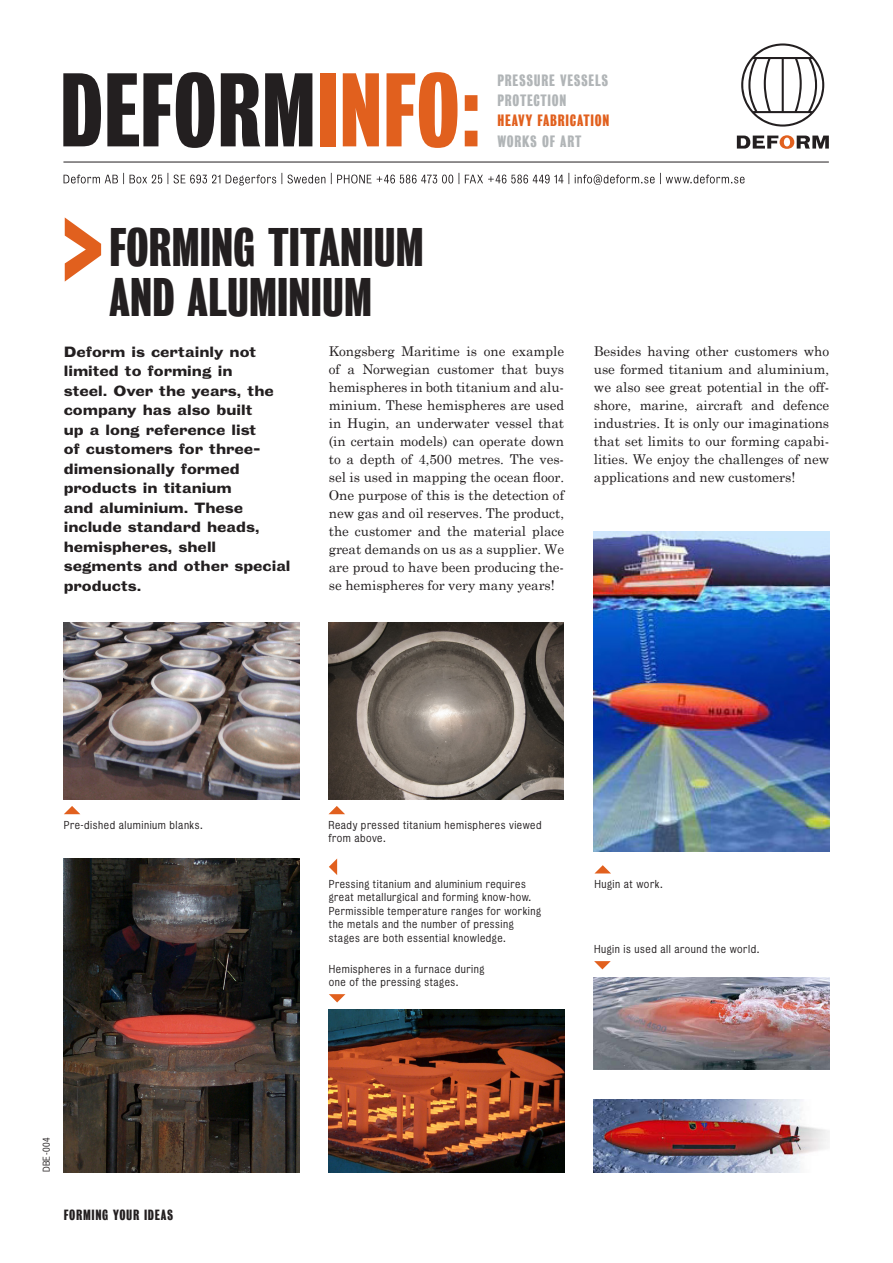
<style>
.page{position:relative;width:893px;height:1263px;background:#fff}
.page>*{position:absolute;margin:0;border:0;box-sizing:border-box;transform-origin:0 0}
.t1{font:130.35px "Bureau Grotesque One Seven";color:#e1601e}
.t2{font:95.1px "Bureau Grotesque One Seven";color:#231f20}
.t3{font:49.5px "Bureau Grotesque One Seven";letter-spacing:-.01em;color:#231f20}
.t4{font:15px/20.2px "Bureau Grotesque One Seven";letter-spacing:.05em;color:#b1b5b7}
.t5{font:13.5px/18px "Century Schoolbook";letter-spacing:-.005em;color:#231f20;text-align:justify}
.t6{font:13.5px/19.5px "Bureau Grotesque Seven Nine";color:#231f20}
.t7{font:13.5px "Bureau Grotesque One Seven";letter-spacing:.05em;color:#231f20}
.t8{font:300 10.5px/13.5px "Bureau Grot";letter-spacing:.05em;color:#231f20}
.t9{font:300 9px "Bureau Grot";letter-spacing:.05em;color:#231f20}
.s1{color:#e1601e}
</style>
<div class="page">
<svg style="left:741px;top:43px;width:83px;height:84px"></svg>
<svg style="left:737px;top:135px;width:92px;height:14px"></svg>
<hr style="left:63px;top:162px;width:766px;height:1px;background:#231f20">
<svg style="left:64px;top:173px;width:680px;height:12px"></svg>
<svg style="left:329px;top:994px;width:16px;height:8px"></svg>
<svg style="left:594px;top:961px;width:17px;height:8px"></svg>
<svg style="left:329px;top:858px;width:8px;height:17px"></svg>
<img style="left:64px;top:858px;width:235px;height:314px">
<img style="left:594px;top:531px;width:235px;height:321px">
<img style="left:594px;top:1099px;width:235px;height:73px">
<img style="left:594px;top:977px;width:235px;height:92px">
<img style="left:64px;top:623px;width:235px;height:176px">
<img style="left:328px;top:623px;width:236px;height:176px">
<img style="left:329px;top:1010px;width:235px;height:162px">
<svg style="left:64px;top:806px;width:16px;height:8px"></svg>
<svg style="left:329px;top:806px;width:16px;height:8px"></svg>
<svg style="left:595px;top:865px;width:16px;height:8px"></svg>
<p class="t2" style="left:60px;top:58px;width:424px">DEFORM<span class="s1">INFO:</span></p>
<p class="t4" style="left:497px;top:70px;width:114px">PRESSURE VESSELS<br>PROTECTION<br><span class="s1">HEAVY FABRICATION<br></span>WORKS OF ART</p>
<p class="t1" style="left:60px;top:175px;width:47px">&gt;</p>
<p class="t3" style="left:109px;top:220px;width:316px">FORMING TITANIUM</p>
<p class="t3" style="left:109px;top:270px;width:265px">AND ALUMINIUM</p>
<p class="t6" style="left:64px;top:341px;width:228px">Deform is certainly not limited to forming in<br>steel. Over the years, the company has also built<br>up a long reference list<br>of customers for three&shy;dimensionally formed products in titanium<br>and aluminium. These include standard heads, hemispheres, shell segments and other special products.</p>
<p class="t5" style="left:329px;top:341px;width:237px">Kongsberg Maritime is one example of a Norwegian customer that buys hemispheres in both titanium and alu&shy;minium. These hemispheres are used in Hugin, an underwater vessel that (in certain models) can operate down to a depth of 4,500 metres. The ves&shy;sel is used in mapping the ocean floor.<br>One purpose of this is the detection of new gas and oil reserves. The product, the customer and the material place great demands on us as a supplier. We are proud to have been producing the&shy;se hemispheres for very many years!</p>
<p class="t5" style="left:594px;top:341px;width:237px">Besides having other customers who use formed titanium and aluminium, we also see great potential in the off&shy;shore, marine, aircraft and defence industries. It is only our imaginations that set limits to our forming capabi&shy;lities. We enjoy the challenges of new applications and new customers!</p>
<p class="t8" style="left:64px;top:818px;width:140px">Pre-dished aluminium blanks.</p>
<p class="t8" style="left:328px;top:818px;width:215px">Ready pressed titanium hemispheres viewed from above.</p>
<p class="t8" style="left:329px;top:877px;width:214px">Pressing titanium and aluminium requires great metallurgical and forming know-how.<br>Permissible temperature ranges for working the metals and the number of pressing stages are both essential knowledge.</p>
<p class="t8" style="left:329px;top:962px;width:157px">Hemispheres in a furnace during one of the pressing stages.</p>
<p class="t8" style="left:594px;top:877px;width:70px">Hugin at work.</p>
<p class="t8" style="left:594px;top:943px;width:167px">Hugin is used all around the world.</p>
<p class="t9" style="left:41px;top:1172px;width:36px;rotate:-90deg">DBE-004</p>
<p class="t7" style="left:64px;top:1207px;width:111px">FORMING YOUR IDEAS</p>
</div>
